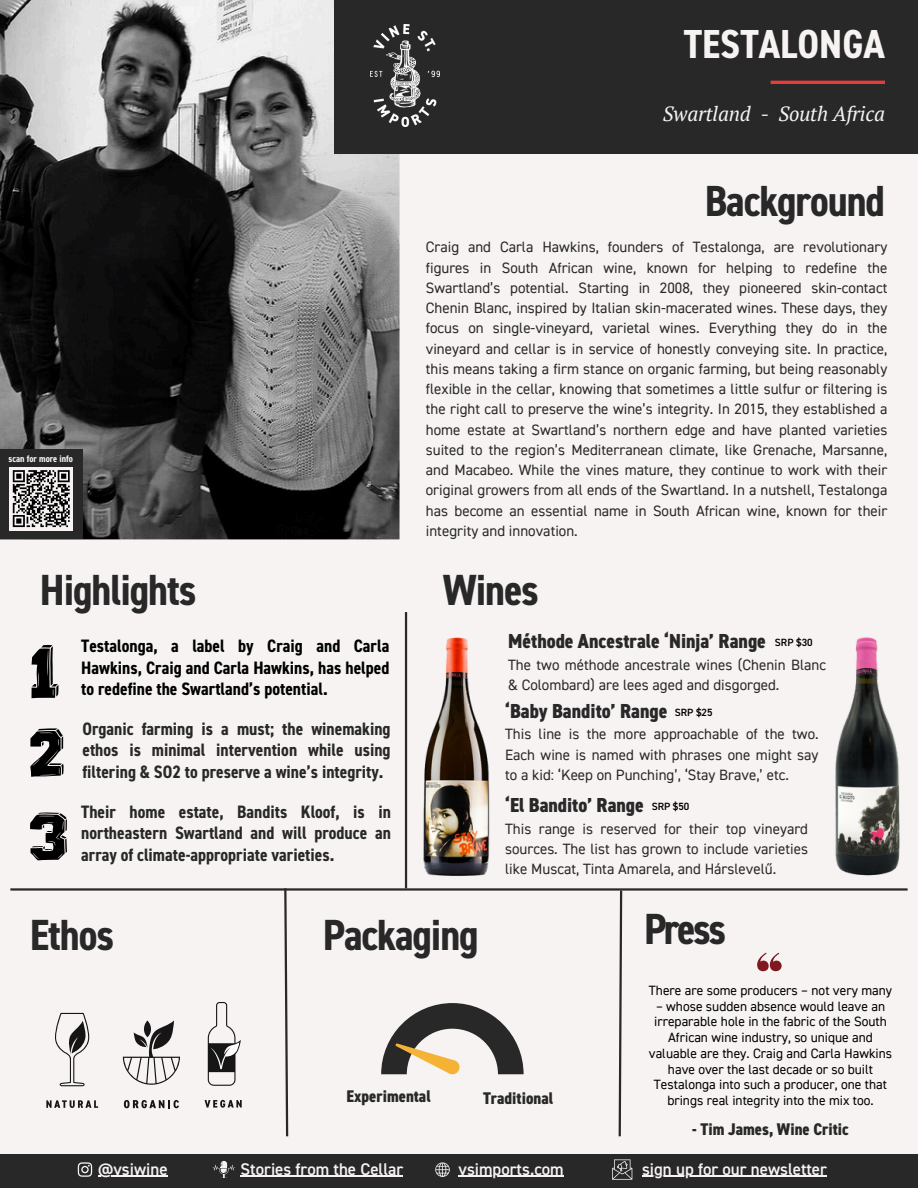
<style>
.page{position:relative;width:918px;height:1188px;background:#f6f3f2}
.page>*{position:absolute;margin:0;border:0;box-sizing:border-box;transform-origin:0 0}
.t1{font:700 condensed 43.65px "DIN2014 Web";letter-spacing:-.025em;color:#292829}
.t2{font:700 condensed 40.65px "DIN2014 Web";color:#f6f3f2}
.t3{font:800 condensed 20.4px "DIN2014 Web";color:#292829}
.t4{font:italic 20.4px "PT Serif";letter-spacing:-.01em;color:#f6f3f2}
.t5{font:800 condensed 20.25px "DIN2014 Web";color:#292829}
.t6{font:700 condensed 18px/21.3px "DIN2014 Web";color:#292829;text-align:justify}
.t7{font:700 condensed 18px/21.3px "DIN2014 Web";color:#000;text-align:justify}
.t8{font:600 16.95px "DIN2014 Web";color:#f6f3f2}
.t9{font:800 condensed 16.95px "DIN2014 Web";color:#292829}
.t10{font:15px/20.2px "DIN2014 Web";color:#292829;text-align:justify}
.t11{font:13.5px/15.8px "DIN2014 Web";color:#000;text-align:center}
.t12{font:600 10.5px "DIN2014 Web";color:#000}
.t13{font:700 condensed 9.75px "DIN2014 Web";color:#f6f3f2}
</style>
<div class="page">
<svg style="left:0;top:0;width:407px;height:540px;background:#5f5e5f"></svg>
<div style="left:335px;top:0;width:583px;height:153px;background:#292829"></div>
<svg style="left:381px;top:1003px;width:143px;height:71px"></svg>
<svg style="left:284px;top:891px;width:5px;height:246px"></svg>
<hr style="left:10px;top:888px;width:898px;height:3px;background:#292829">
<hr style="left:771px;top:81px;width:114px;height:3px;background:#e33c3c">
<svg style="left:617px;top:888px;width:6px;height:249px"></svg>
<hr style="left:405px;top:612px;width:2px;height:276px;background:#292829">
<div style="left:0;top:1154px;width:918px;height:34px;background:#292829"></div>
<svg style="left:78px;top:1162px;width:14px;height:15px"></svg>
<hr style="left:98px;top:1176px;width:70px;height:1px;background:#f6f3f2">
<svg style="left:435px;top:1162px;width:15px;height:15px"></svg>
<hr style="left:458px;top:1176px;width:106px;height:1px;background:#f6f3f2">
<svg style="left:213px;top:1161px;width:22px;height:17px"></svg>
<hr style="left:241px;top:1176px;width:162px;height:1px;background:#f6f3f2">
<div style="left:0;top:450px;width:82px;height:89px;background:#292829"></div>
<img style="left:370px;top:25px;width:69px;height:102px">
<svg style="left:612px;top:1159px;width:20px;height:21px"></svg>
<hr style="left:642px;top:1176px;width:185px;height:1px;background:#f6f3f2">
<svg style="left:757px;top:953px;width:25px;height:18px"></svg>
<div style="left:9px;top:467px;width:64px;height:64px;background:#f6f3f2"></div>
<svg style="left:12px;top:470px;width:58px;height:58px"></svg>
<svg style="left:124px;top:1100px;width:55px;height:8px"></svg>
<svg style="left:123px;top:1021px;width:57px;height:64px"></svg>
<svg style="left:46px;top:1100px;width:52px;height:8px"></svg>
<svg style="left:55px;top:1013px;width:34px;height:73px"></svg>
<svg style="left:205px;top:1100px;width:37px;height:8px"></svg>
<svg style="left:208px;top:1002px;width:33px;height:84px"></svg>
<img style="left:364px;top:619px;width:184px;height:272px">
<img style="left:776px;top:637px;width:132px;height:254px">
<svg style="left:30px;top:728px;width:34px;height:49px"></svg>
<svg style="left:31px;top:645px;width:27px;height:53px"></svg>
<svg style="left:30px;top:812px;width:37px;height:48px"></svg>
<h5 class="t2" style="left:684px;top:19px;width:203px">TESTALONGA</h5>
<h4 class="t4" style="left:663px;top:100px;width:224px">Swartland - South Africa</h4>
<h2 class="t13" style="left:9px;top:453px;width:66px">scan for more info</h2>
<h6 class="t1" style="left:40px;top:563px;width:158px">Highlights</h6>
<h4 class="t7" style="left:81px;top:636px;width:310px">Testalonga, a label by Craig and Carla Hawkins, Craig and Carla Hawkins, has helped to redefine the Swartland’s potential.</h4>
<p class="t6" style="left:82px;top:719px;width:310px">Organic farming is a must; the winemaking ethos is minimal intervention while using filtering &amp; SO2 to preserve a wine’s integrity.</p>
<h6 class="t6" style="left:81px;top:802px;width:311px">Their home estate, Bandits Kloof, is in northeastern Swartland and will produce an array of climate-appropriate varieties.</h6>
<h2 class="t1" style="left:705px;top:174px;width:182px">Background</h2>
<p class="t10" style="left:426px;top:238px;width:463px">Craig and Carla Hawkins, founders of Testalonga, are revolutionary figures in South African wine, known for helping to redefine the Swartland’s potential. Starting in 2008, they pioneered skin-contact Chenin Blanc, inspired by Italian skin-macerated wines. These days, they focus on single-vineyard, varietal wines. Everything they do in the vineyard and cellar is in service of honestly conveying site. In practice, this means taking a firm stance on organic farming, but being reasonably flexible in the cellar, knowing that sometimes a little sulfur or filtering is the right call to preserve the wine’s integrity. In 2015, they established a home estate at Swartland’s northern edge and have planted varieties suited to the region’s Mediterranean climate, like Grenache, Marsanne, and Macabeo. While the vines mature, they continue to work with their original growers from all ends of the Swartland. In a nutshell, Testalonga has become an essential name in South African wine, known for their integrity and innovation.</p>
<h5 class="t1" style="left:443px;top:563px;width:98px">Wines</h5>
<h2 class="t3" style="left:508px;top:629px;width:259px">Méthode Ancestrale ‘Ninja’ Range</h2>
<h2 class="t10" style="left:508px;top:655px;width:319px">The two méthode ancestrale wines (Chenin Blanc &amp; Colombard) are lees aged and disgorged.</h2>
<h2 class="t12" style="left:775px;top:636px;width:39px">SRP $30</h2>
<p class="t3" style="left:505px;top:698px;width:164px">‘Baby Bandito’ Range</p>
<p class="t10" style="left:505px;top:724px;width:315px">This line is the more approachable of the two.<br>Each wine is named with phrases one might say to a kid: ‘Keep on Punching’, ‘Stay Brave,’ etc.</p>
<p class="t12" style="left:675px;top:706px;width:39px">SRP $25</p>
<p class="t5" style="left:505px;top:793px;width:140px">‘El Bandito’ Range</p>
<p class="t10" style="left:505px;top:819px;width:304px">This range is reserved for their top vineyard sources. The list has grown to include varieties like Muscat, Tinta Amarela, and Hárslevelű.</p>
<p class="t12" style="left:652px;top:800px;width:39px">SRP $50</p>
<h5 class="t1" style="left:30px;top:909px;width:86px">Ethos</h5>
<h4 class="t1" style="left:323px;top:908px;width:157px">Packaging</h4>
<h6 class="t9" style="left:347px;top:1086px;width:86px">Experimental</h6>
<p class="t9" style="left:483px;top:1088px;width:72px">Traditional</p>
<p class="t8" style="left:98px;top:1158px;width:71px">@vsiwine</p>
<p class="t8" style="left:241px;top:1158px;width:164px">Stories from the Cellar</p>
<p class="t8" style="left:458px;top:1158px;width:107px">vsimports.com</p>
<h3 class="t1" style="left:644px;top:902px;width:84px">Press</h3>
<p class="t11" style="left:649px;top:983px;width:245px">There are some producers – not very many</p>
<p class="t11" style="left:649px;top:999px;width:245px">– whose sudden absence would leave an irreparable hole in the fabric of the South African wine industry, so unique and valuable are they. Craig and Carla Hawkins have over the last decade or so built Testalonga into such a producer, one that brings real integrity into the mix too.</p>
<h5 class="t9" style="left:692px;top:1119px;width:158px">- Tim James, Wine Critic</h5>
<h2 class="t8" style="left:642px;top:1158px;width:186px">sign up for our newsletter</h2>
</div>
